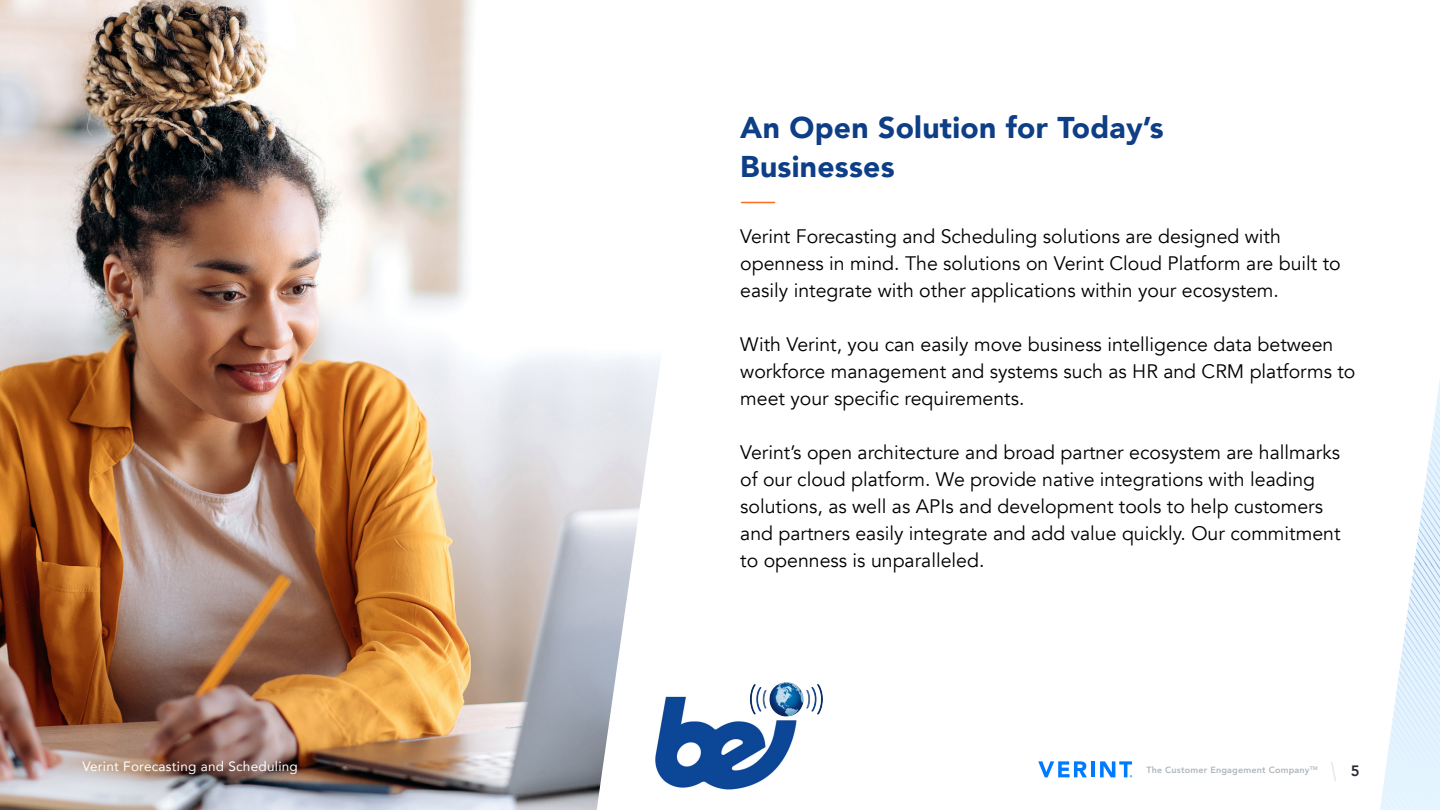
<style>
.page{position:relative;width:1440px;height:810px;background:#fff}
.page>*{position:absolute;margin:0;border:0;box-sizing:border-box;transform-origin:0 0}
.t1{font:900 30px/39px "Avenir";letter-spacing:.01em;color:#0d3e86}
.t2{font:19.5px/27px "Avenir";color:#000}
.t3{font:800 15px "Avenir";color:#262a33}
.t4{font:13.5px "Avenir";letter-spacing:.02em;color:#fff}
.t5{font:800 9px "Avenir";letter-spacing:.02em;color:#b0b6bb}
</style>
<div class="page">
<svg style="left:1038px;top:761px;width:49px;height:16px"></svg>
<hr style="left:1091px;top:761px;width:3px;height:16px;background:#007aff">
<svg style="left:1100px;top:761px;width:32px;height:16px"></svg>
<svg style="left:1380px;top:380px;width:60px;height:430px"></svg>
<svg style="left:1331px;top:762px;width:5px;height:19px"></svg>
<img style="left:0;top:0;width:660px;height:810px">
<hr style="left:741px;top:202px;width:33px;height:1px;background:#fa6e1e">
<img style="left:654px;top:682px;width:169px;height:108px">
<p class="t4" style="left:82px;top:756px;width:217px">Verint Forecasting and Scheduling</p>
<h1 class="t1" style="left:740px;top:107px;width:425px">An Open Solution for Today’s<br>Businesses</h1>
<p class="t2" style="left:740px;top:223px;width:602px">Verint Forecasting and Scheduling solutions are designed with openness in mind. The solutions on Verint Cloud Platform are built to easily integrate with other applications within your ecosystem.</p>
<p class="t2" style="left:740px;top:331px;width:617px">With Verint, you can easily move business intelligence data between workforce management and systems such as HR and CRM platforms to meet your specific requirements.</p>
<p class="t2" style="left:740px;top:439px;width:602px">Verint’s open architecture and broad partner ecosystem are hallmarks of our cloud platform. We provide native integrations with leading solutions, as well as APIs and development tools to help customers and partners easily integrate and add value quickly. Our commitment to openness is unparalleled.</p>
<p class="t5" style="left:1146px;top:763px;width:173px">The Customer Engagement Company<sup>TM</sup></p>
<p class="t3" style="left:1350px;top:759px;width:10px">5</p>
</div>
